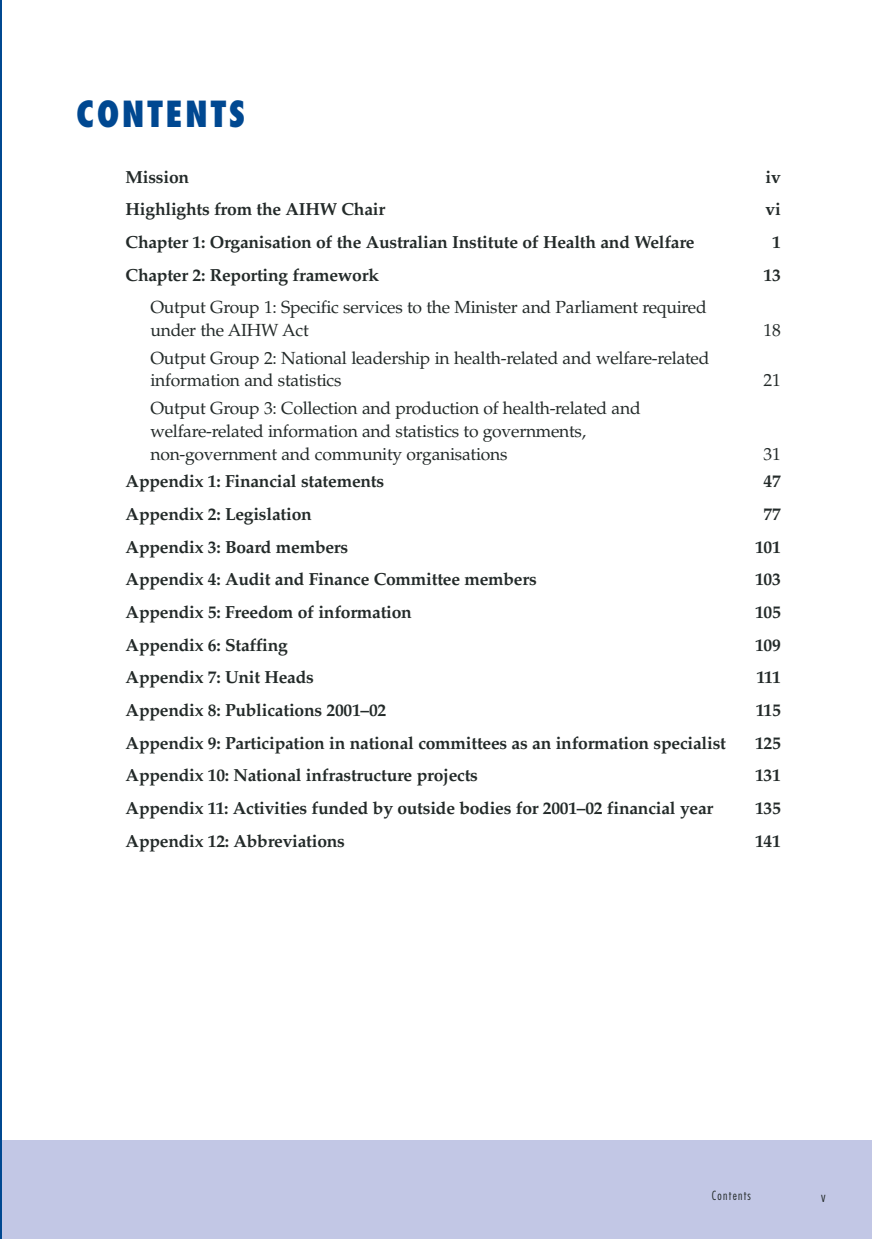
<style>
.page{position:relative;width:872px;height:1239px;background:#fff}
.page>*{position:absolute;margin:0;border:0;box-sizing:border-box;transform-origin:0 0}
.t1{font:800 condensed 35px "Futura";letter-spacing:.06em;color:#004891}
.t2{font:700 17.5px "Palatino";letter-spacing:-.015em;color:#232a29}
.t3{font:17.5px/22.8px "Palatino";letter-spacing:-.015em;color:#232a29}
.t4{font:300 condensed 14px "Futura";color:#232a29}
.t5{font:300 condensed 12.25px "Futura";letter-spacing:.105em;color:#232a29}
</style>
<div class="page">
<div style="left:2px;top:1141px;width:870px;height:97px;background:#c2c7e5"></div>
<hr style="left:0;top:0;width:2px;height:1238px;background:#004891">
<h1 class="t1" style="left:76px;top:99px;width:171px">CONTENTS</h1>
<p class="t2" style="left:126px;top:170px;width:65px">Mission</p>
<p class="t2" style="left:765px;top:170px;width:17px">iv</p>
<p class="t2" style="left:126px;top:202px;width:261px">Highlights from the AIHW Chair</p>
<p class="t2" style="left:765px;top:202px;width:17px">vi</p>
<p class="t2" style="left:126px;top:235px;width:570px">Chapter 1: Organisation of the Australian Institute of Health and Welfare</p>
<p class="t2" style="left:772px;top:235px;width:10px">1</p>
<p class="t2" style="left:126px;top:268px;width:255px">Chapter 2: Reporting framework</p>
<p class="t2" style="left:763px;top:268px;width:19px">13</p>
<p class="t3" style="left:150px;top:298px;width:557px">Output Group 1: Specific services to the Minister and Parliament required under the AIHW Act</p>
<p class="t3" style="left:763px;top:321px;width:19px">18</p>
<p class="t3" style="left:150px;top:348px;width:560px">Output Group 2: National leadership in health-related and welfare-related information and statistics</p>
<p class="t3" style="left:150px;top:399px;width:491px">Output Group 3: Collection and production of health-related and welfare-related information and statistics to governments, non-government and community organisations</p>
<p class="t3" style="left:763px;top:371px;width:19px">21</p>
<p class="t3" style="left:763px;top:444px;width:19px">31</p>
<p class="t2" style="left:126px;top:475px;width:260px">Appendix 1: Financial statements</p>
<p class="t2" style="left:763px;top:475px;width:19px">47</p>
<p class="t2" style="left:126px;top:507px;width:188px">Appendix 2: Legislation</p>
<p class="t2" style="left:763px;top:507px;width:19px">77</p>
<p class="t2" style="left:126px;top:540px;width:224px">Appendix 3: Board members</p>
<p class="t2" style="left:755px;top:540px;width:27px">101</p>
<p class="t2" style="left:126px;top:573px;width:412px">Appendix 4: Audit and Finance Committee members</p>
<p class="t2" style="left:755px;top:573px;width:27px">103</p>
<p class="t2" style="left:126px;top:605px;width:288px">Appendix 5: Freedom of information</p>
<p class="t2" style="left:755px;top:605px;width:27px">105</p>
<p class="t2" style="left:126px;top:638px;width:164px">Appendix 6: Staffing</p>
<p class="t2" style="left:755px;top:638px;width:27px">109</p>
<p class="t2" style="left:126px;top:671px;width:190px">Appendix 7: Unit Heads</p>
<p class="t2" style="left:756px;top:671px;width:26px">111</p>
<p class="t2" style="left:126px;top:703px;width:262px">Appendix 8: Publications 2001–02</p>
<p class="t2" style="left:755px;top:703px;width:27px">115</p>
<p class="t2" style="left:126px;top:736px;width:602px">Appendix 9: Participation in national committees as an information specialist</p>
<p class="t2" style="left:755px;top:736px;width:27px">125</p>
<p class="t2" style="left:126px;top:769px;width:354px">Appendix 10: National infrastructure projects</p>
<p class="t2" style="left:755px;top:769px;width:27px">131</p>
<p class="t2" style="left:126px;top:801px;width:589px">Appendix 11: Activities funded by outside bodies for 2001–02 financial year</p>
<p class="t2" style="left:755px;top:801px;width:27px">135</p>
<p class="t2" style="left:126px;top:834px;width:221px">Appendix 12: Abbreviations</p>
<p class="t2" style="left:755px;top:834px;width:27px">141</p>
<p class="t5" style="left:711px;top:1191px;width:41px">Contents</p>
<p class="t4" style="left:821px;top:1191px;width:6px">v</p>
</div>
